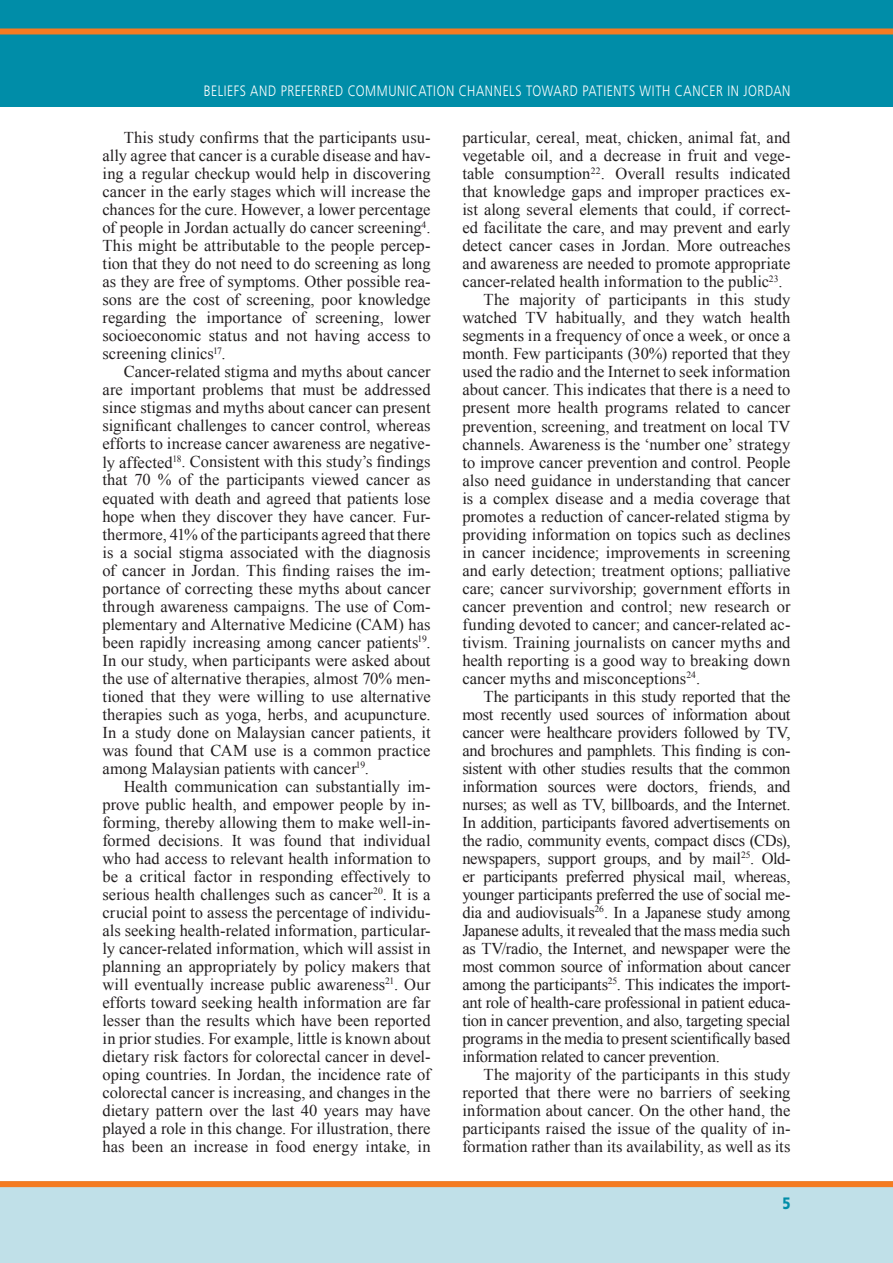
<style>
.page{position:relative;width:893px;height:1263px;background:#fff}
.page>*{position:absolute;margin:0;border:0;box-sizing:border-box;transform-origin:0 0}
.t1{font:16.5px/18px "Times New Roman";letter-spacing:-.005em;color:#231f20;text-align:justify}
.t2{font:900 16.5px "Frutiger";color:#008da8;scale:.8 1}
.t3{font:300 15px "Frutiger";letter-spacing:.05em;color:#fff;scale:.82 1}
</style>
<div class="page">
<div style="left:0;top:0;width:893px;height:106px;background:#008da8"></div>
<div style="left:0;top:1181px;width:893px;height:82px;background:#c0e0e8"></div>
<div style="left:0;top:28px;width:893px;height:6px;background:#f47b21"></div>
<div style="left:0;top:1181px;width:893px;height:6px;background:#f47b21"></div>
<p class="t3" style="left:204px;top:83px;width:717px">BELIEFS AND PREFERRED COMMUNICATION CHANNELS TOWARD PATIENTS WITH CANCER IN JORDAN</p>
<p class="t1" style="left:462px;top:129px;width:330px">particular, cereal, meat, chicken, animal fat, and</p>
<p class="t1" style="left:462px;top:147px;width:330px">vegetable oil, and a decrease in fruit and vege-</p>
<p class="t1" style="left:462px;top:165px;width:330px">table consumption<sup>22</sup>. Overall results indicated</p>
<p class="t1" style="left:462px;top:183px;width:330px">that knowledge gaps and improper practices ex-</p>
<p class="t1" style="left:462px;top:201px;width:330px">ist along several elements that could, if correct-</p>
<p class="t1" style="left:462px;top:219px;width:330px">ed facilitate the care, and may prevent and early</p>
<p class="t1" style="left:462px;top:237px;width:330px">detect cancer cases in Jordan. More outreaches</p>
<p class="t1" style="left:462px;top:255px;width:330px">and awareness are needed to promote appropriate</p>
<p class="t1" style="left:462px;top:273px;width:322px">cancer-related health information to the public<sup>23</sup>.</p>
<p class="t1" style="left:484px;top:291px;width:308px">The majority of participants in this study</p>
<p class="t1" style="left:462px;top:309px;width:330px">watched TV habitually, and they watch health</p>
<p class="t1" style="left:462px;top:327px;width:330px">segments in a frequency of once a week, or once a</p>
<p class="t1" style="left:462px;top:345px;width:330px">month. Few participants (30%) reported that they</p>
<p class="t1" style="left:462px;top:363px;width:330px">used the radio and the Internet to seek information</p>
<p class="t1" style="left:462px;top:381px;width:330px">about cancer. This indicates that there is a need to</p>
<p class="t1" style="left:462px;top:399px;width:330px">present more health programs related to cancer</p>
<p class="t1" style="left:462px;top:417px;width:330px">prevention, screening, and treatment on local TV</p>
<p class="t1" style="left:462px;top:435px;width:330px">channels. Awareness is the ‘number one’ strategy</p>
<p class="t1" style="left:462px;top:453px;width:330px">to improve cancer prevention and control. People</p>
<p class="t1" style="left:462px;top:471px;width:330px">also need guidance in understanding that cancer</p>
<p class="t1" style="left:462px;top:489px;width:330px">is a complex disease and a media coverage that</p>
<p class="t1" style="left:462px;top:507px;width:330px">promotes a reduction of cancer-related stigma by</p>
<p class="t1" style="left:462px;top:525px;width:330px">providing information on topics such as declines</p>
<p class="t1" style="left:462px;top:543px;width:330px">in cancer incidence; improvements in screening</p>
<p class="t1" style="left:462px;top:561px;width:330px">and early detection; treatment options; palliative</p>
<p class="t1" style="left:462px;top:579px;width:330px">care; cancer survivorship; government efforts in</p>
<p class="t1" style="left:462px;top:597px;width:330px">cancer prevention and control; new research or</p>
<p class="t1" style="left:462px;top:615px;width:330px">funding devoted to cancer; and cancer-related ac-</p>
<p class="t1" style="left:462px;top:633px;width:330px">tivism. Training journalists on cancer myths and</p>
<p class="t1" style="left:462px;top:651px;width:330px">health reporting is a good way to breaking down</p>
<p class="t1" style="left:462px;top:669px;width:239px">cancer myths and misconceptions<sup>24</sup>.</p>
<p class="t1" style="left:484px;top:687px;width:308px">The participants in this study reported that the</p>
<p class="t1" style="left:462px;top:705px;width:330px">most recently used sources of information about</p>
<p class="t1" style="left:462px;top:723px;width:330px">cancer were healthcare providers followed by TV,</p>
<p class="t1" style="left:462px;top:741px;width:330px">and brochures and pamphlets. This finding is con-</p>
<p class="t1" style="left:462px;top:759px;width:330px">sistent with other studies results that the common</p>
<p class="t1" style="left:462px;top:777px;width:330px">information sources were doctors, friends, and</p>
<p class="t1" style="left:462px;top:795px;width:330px">nurses; as well as TV, billboards, and the Internet.</p>
<p class="t1" style="left:462px;top:813px;width:330px">In addition, participants favored advertisements on</p>
<p class="t1" style="left:462px;top:831px;width:330px">the radio, community events, compact discs (CDs),</p>
<p class="t1" style="left:462px;top:849px;width:330px">newspapers, support groups, and by mail<sup>25</sup>. Old-</p>
<p class="t1" style="left:462px;top:867px;width:330px">er participants preferred physical mail, whereas,</p>
<p class="t1" style="left:462px;top:885px;width:330px">younger participants preferred the use of social me-</p>
<p class="t1" style="left:462px;top:903px;width:330px">dia and audiovisuals<sup>26</sup>. In a Japanese study among</p>
<p class="t1" style="left:462px;top:921px;width:330px">Japanese adults, it revealed that the mass media such</p>
<p class="t1" style="left:462px;top:939px;width:330px">as TV/radio, the Internet, and newspaper were the</p>
<p class="t1" style="left:462px;top:957px;width:330px">most common source of information about cancer</p>
<p class="t1" style="left:462px;top:975px;width:330px">among the participants<sup>25</sup>. This indicates the import-</p>
<p class="t1" style="left:462px;top:993px;width:330px">ant role of health-care professional in patient educa-</p>
<p class="t1" style="left:462px;top:1011px;width:330px">tion in cancer prevention, and also, targeting special</p>
<p class="t1" style="left:462px;top:1029px;width:330px">programs in the media to present scientifically based</p>
<p class="t1" style="left:462px;top:1047px;width:259px">information related to cancer prevention.</p>
<p class="t1" style="left:484px;top:1065px;width:308px">The majority of the participants in this study</p>
<p class="t1" style="left:462px;top:1083px;width:330px">reported that there were no barriers of seeking</p>
<p class="t1" style="left:462px;top:1101px;width:330px">information about cancer. On the other hand, the</p>
<p class="t1" style="left:462px;top:1119px;width:330px">participants raised the issue of the quality of in-</p>
<p class="t1" style="left:462px;top:1137px;width:330px">formation rather than its availability, as well as its</p>
<p class="t1" style="left:102px;top:129px;width:330px;text-indent:21px">This study confirms that the participants usu&shy;ally agree that cancer is a curable disease and hav&shy;ing a regular checkup would help in discovering cancer in the early stages which will increase the chances for the cure. However, a lower percentage of people in Jordan actually do cancer screening<sup>4</sup>.<br>This might be attributable to the people percep&shy;tion that they do not need to do screening as long as they are free of symptoms. Other possible rea&shy;sons are the cost of screening, poor knowledge regarding the importance of screening, lower socioeconomic status and not having access to screening clinics<sup>17</sup>.</p>
<p class="t1" style="left:102px;top:363px;width:330px;text-indent:21px">Cancer-related stigma and myths about cancer are important problems that must be addressed since stigmas and myths about cancer can present significant challenges to cancer control, whereas efforts to increase cancer awareness are negative&shy;ly affected<sup>18</sup>. Consistent with this study’s findings that 70 % of the participants viewed cancer as equated with death and agreed that patients lose hope when they discover they have cancer. Fur&shy;thermore, 41% of the participants agreed that there is a social stigma associated with the diagnosis of cancer in Jordan. This finding raises the im&shy;portance of correcting these myths about cancer through awareness campaigns. The use of Com&shy;plementary and Alternative Medicine (CAM) has been rapidly increasing among cancer patients<sup>19</sup>.<br>In our study, when participants were asked about the use of alternative therapies, almost 70% men&shy;tioned that they were willing to use alternative therapies such as yoga, herbs, and acupuncture.<br>In a study done on Malaysian cancer patients, it was found that CAM use is a common practice among Malaysian patients with cancer<sup>19</sup>.</p>
<p class="t1" style="left:102px;top:777px;width:330px;text-indent:21px">Health communication can substantially im&shy;prove public health, and empower people by in&shy;forming, thereby allowing them to make well-in&shy;formed decisions. It was found that individual who had access to relevant health information to be a critical factor in responding effectively to serious health challenges such as cancer<sup>20</sup>. It is a crucial point to assess the percentage of individu&shy;als seeking health-related information, particular&shy;ly cancer-related information, which will assist in planning an appropriately by policy makers that will eventually increase public awareness<sup>21</sup>. Our efforts toward seeking health information are far lesser than the results which have been reported in prior studies. For example, little is known about dietary risk factors for colorectal cancer in devel&shy;oping countries. In Jordan, the incidence rate of colorectal cancer is increasing, and changes in the dietary pattern over the last 40 years may have played a role in this change. For illustration, there has been an increase in food energy intake, in</p>
<p class="t2" style="left:782px;top:1193px;width:12px">5</p>
</div>
